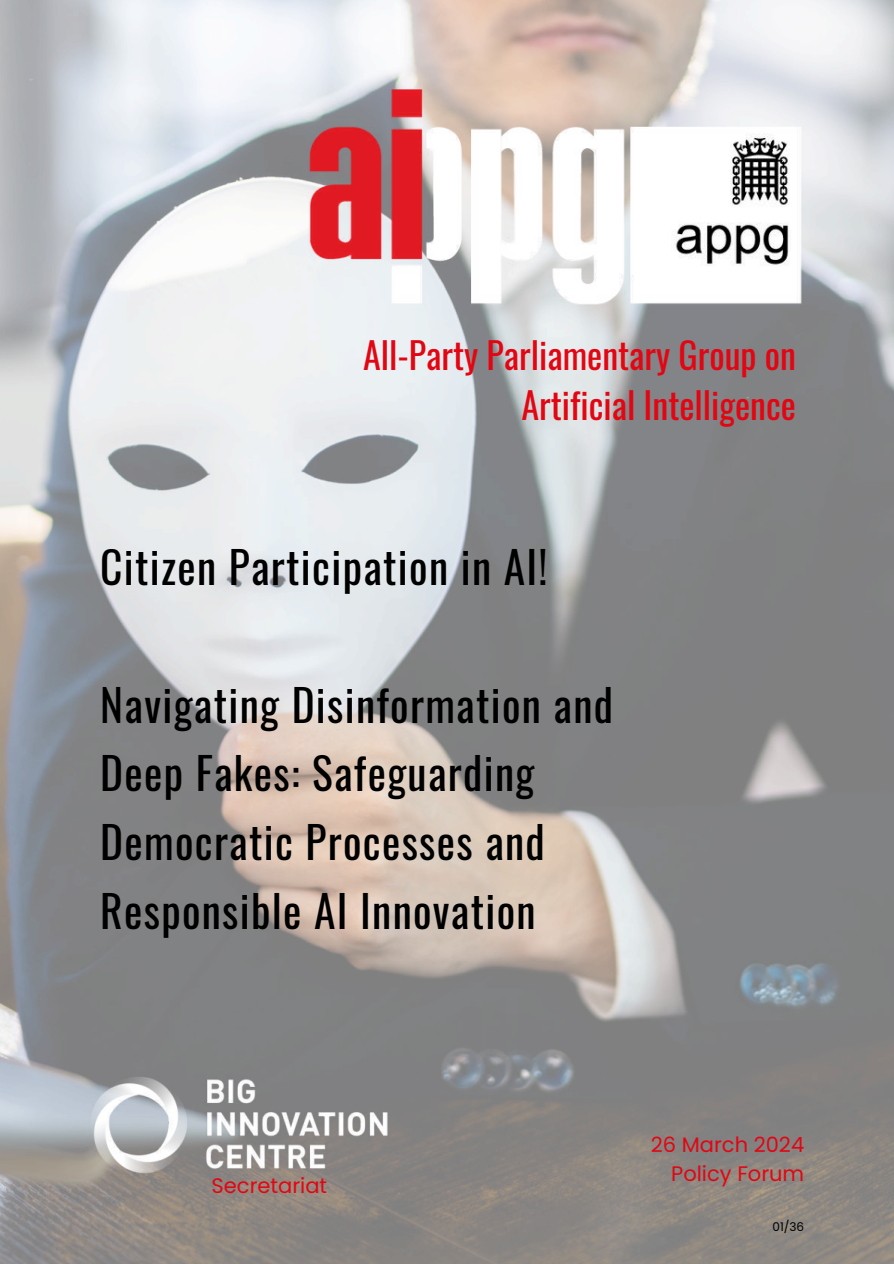
<style>
.page{position:relative;width:894px;height:1264px;background:#fff}
.page>*{position:absolute;margin:0;border:0;box-sizing:border-box;transform-origin:0 0}
.t1{font:43.5px/68.7px "Oswald";letter-spacing:.03em;color:#000}
.t2{font:36px/49.5px "Oswald";color:#e20613;text-align:right}
.t3{font:21px/29.2px "Poppins";color:#e20613;text-align:right}
.t4{font:12px "Poppins";color:#000}
</style>
<div class="page">
<img style="left:0;top:0;width:893px;height:1263px">
<img style="left:271px;top:89px;width:533px;height:228px">
<img style="left:89px;top:1074px;width:300px;height:99px">
<p class="t2" style="left:363px;top:327px;width:434px">All-Party Parliamentary Group on<br>Artificial Intelligence</p>
<p class="t1" style="left:100px;top:529px;width:448px">Citizen Participation in AI!</p>
<p class="t1" style="left:100px;top:666px;width:514px">Navigating Disinformation and<br>Deep Fakes: Safeguarding<br>Democratic Processes and<br>Responsible AI Innovation</p>
<p class="t3" style="left:211px;top:1171px;width:117px">Secretariat</p>
<p class="t3" style="left:650px;top:1129px;width:155px">26 March 2024<br>Policy Forum</p>
<p class="t4" style="left:772px;top:1219px;width:33px">01/36</p>
</div>
